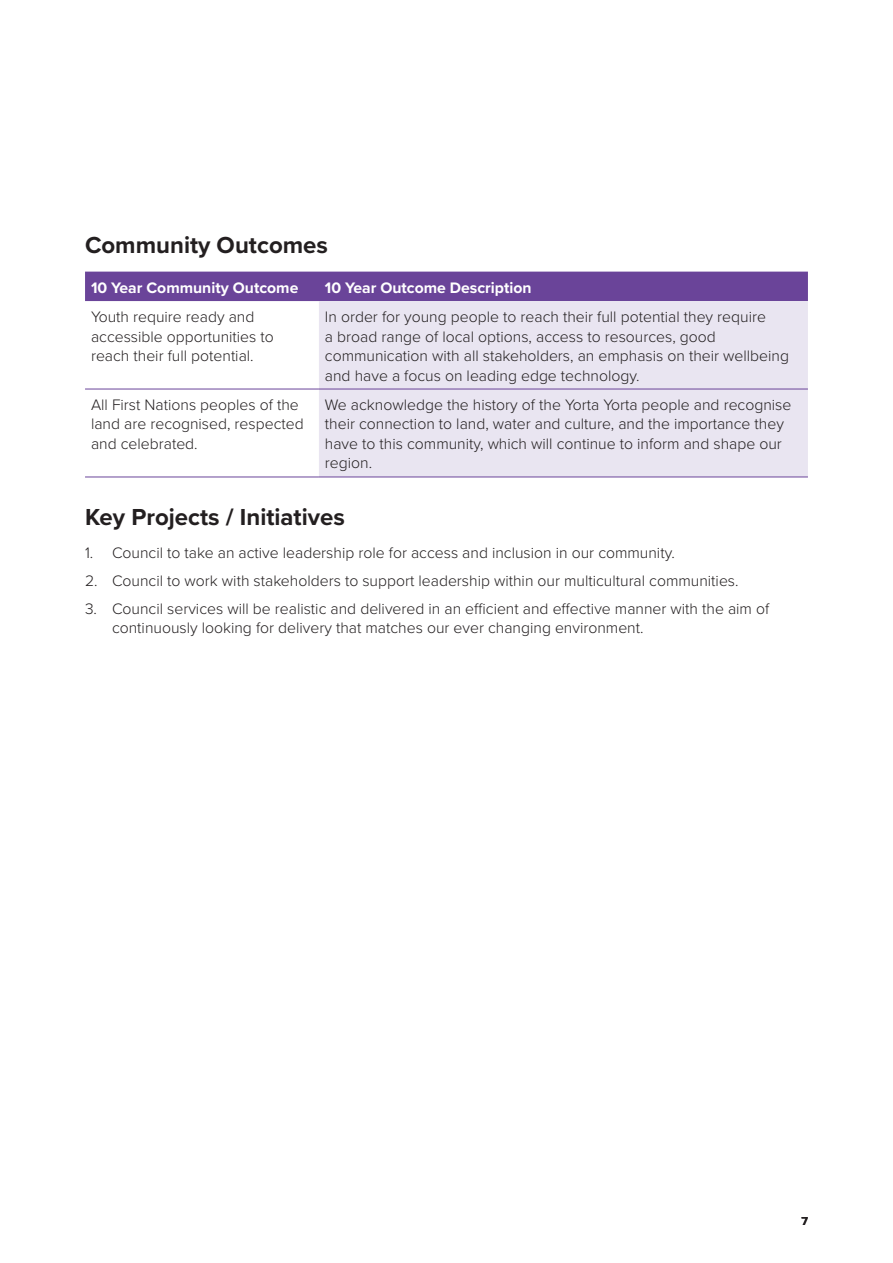
<style>
.page{position:relative;width:893px;height:1263px;background:#fff}
.page>*{position:absolute;margin:0;border:0;box-sizing:border-box;transform-origin:0 0}
.t1{font:700 24px "Proxima Nova";color:#231f20}
.Body{font:300 15.75px/19.5px "Proxima Nova";color:#231f20}
.Body-2{font:700 15.75px "Proxima Nova";color:#fff}
.t2{font:700 12px "Proxima Nova";color:#231f20}
</style>
<div class="page">
<div style="left:85px;top:272px;width:723px;height:29px;background:#6a4499"></div>
<div style="left:319px;top:301px;width:489px;height:176px;background:#e9e5f1"></div>
<hr style="left:85px;top:389px;width:234px;height:1px;background:#6a4499">
<hr style="left:319px;top:389px;width:489px;height:1px;background:#6a4499">
<hr style="left:85px;top:477px;width:234px;height:1px;background:#6a4499">
<hr style="left:319px;top:477px;width:489px;height:1px;background:#6a4499">
<h2 class="t1" style="left:85px;top:227px;width:244px">Community Outcomes</h2>
<p class="Body-2" style="left:91px;top:276px;width:209px">10 Year Community Outcome</p>
<p class="Body-2" style="left:325px;top:276px;width:208px">10 Year Outcome Description</p>
<p class="Body" style="left:91px;top:306px;width:184px">Youth require ready and accessible opportunities to reach their full potential.</p>
<p class="Body" style="left:325px;top:306px;width:466px">In order for young people to reach their full potential they require<br>a broad range of local options, access to resources, good communication with all stakeholders, an emphasis on their wellbeing and have a focus on leading edge technology.</p>
<p class="Body" style="left:91px;top:394px;width:214px">All First Nations peoples of the land are recognised, respected and celebrated.</p>
<p class="Body" style="left:325px;top:394px;width:468px">We acknowledge the history of the Yorta Yorta people and recognise their connection to land, water and culture, and the importance they have to this community, which will continue to inform and shape our region.</p>
<h2 class="t1" style="left:85px;top:499px;width:261px">Key Projects / Initiatives</h2>
<p class="Body" style="left:85px;top:542px;width:591px">1. Council to take an active leadership role for access and inclusion in our community.</p>
<p class="Body" style="left:85px;top:570px;width:655px">2. Council to work with stakeholders to support leadership within our multicultural communities.</p>
<p class="Body" style="left:112px;top:598px;width:659px;text-indent:-27px">3. Council services will be realistic and delivered in an efficient and effective manner with the aim of continuously looking for delivery that matches our ever changing environment.</p>
<p class="t2" style="left:801px;top:1212px;width:8px">7</p>
</div>
